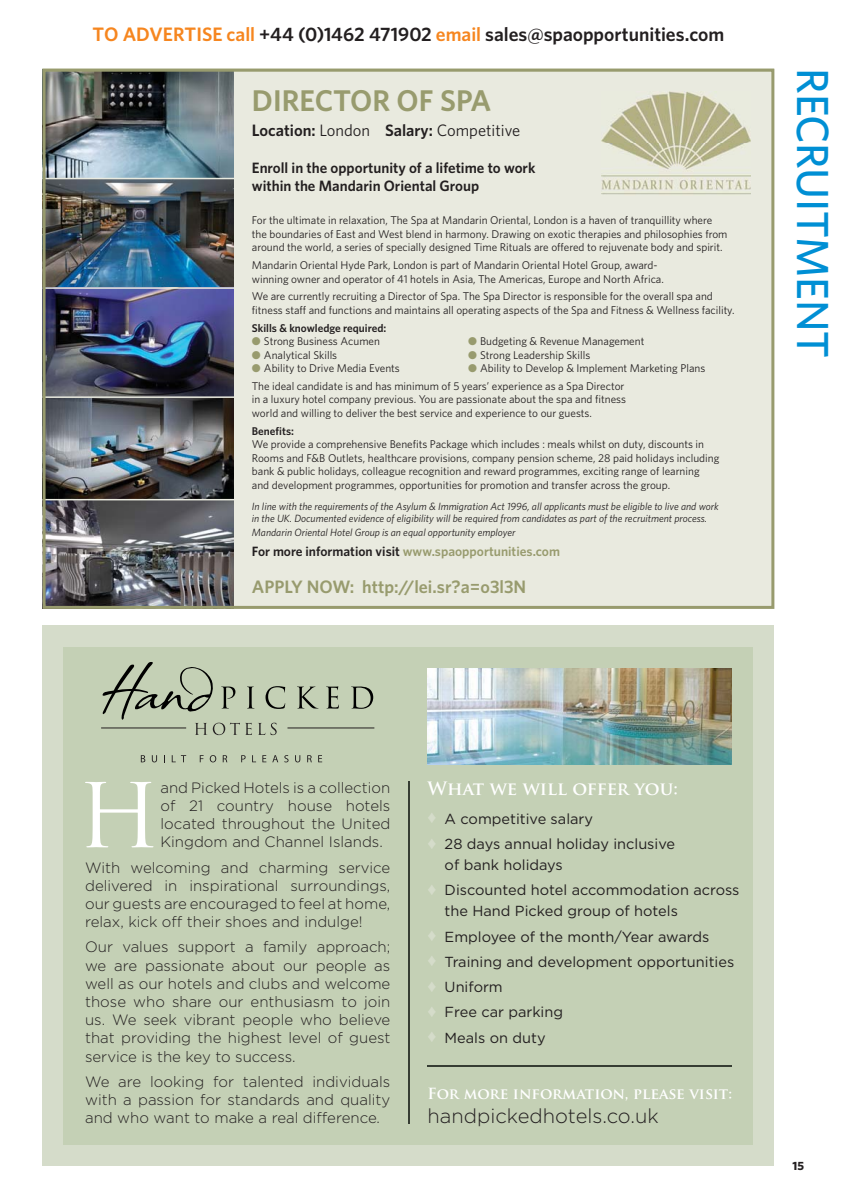
<style>
.page{position:relative;width:851px;height:1191px;background:#fff}
.page>*{position:absolute;margin:0;border:0;box-sizing:border-box;transform-origin:0 0}
.t1{font:86.7px "Trajan Pro";color:#fff}
.t2{font:500 45px "Whitney";letter-spacing:-.01em;color:#008fd4}
.t3{font:600 30px "Whitney";color:#989b6e}
.t4{font:300 20.1px "Gotham";color:#231f20}
.t5{font:600 19.5px "Whitney";color:#231f20}
.t6{font:600 18px "Whitney";color:#989b6e}
.t7{font:700 18px "Trajan Pro";color:#fff}
.t8{font:16.5px "Whitney";color:#231f20}
.t9{font:300 15px/18.1px "Gotham";color:#231f20;text-align:justify}
.t10{font:600 15px/18px "Whitney";color:#231f20}
.t11{font:700 15px "Trajan Pro";color:#fff}
.t12{font:14.55px/25.2px "Gotham";color:#231f20}
.t13{font:600 13.5px "Whitney";color:#989b6e}
.t14{font:700 12px "Whitney";color:#231f20}
.t15{font:11.25px/13.5px "Whitney";color:#231f20}
.t16{font:600 11.25px "Whitney";color:#231f20}
.t17{font:italic 10.5px/13px "Whitney";color:#231f20}
.s1{color:#f6861f}
.s2{font-weight:600}
.s3{color:#231f20}
</style>
<div class="page">
<div style="left:43px;top:625px;width:731px;height:540px;background:#d5dcca"></div>
<div style="left:64px;top:647px;width:689px;height:497px;background:#c4d0b5"></div>
<hr style="left:427px;top:1065px;width:304px;height:1px;background:#363d33">
<hr style="left:408px;top:781px;width:1px;height:342px;background:#363d33">
<svg style="left:297px;top:686px;width:20px;height:22px"></svg>
<svg style="left:326px;top:686px;width:13px;height:22px"></svg>
<svg style="left:351px;top:686px;width:22px;height:23px"></svg>
<svg style="left:102px;top:662px;width:183px;height:73px"></svg>
<svg style="left:141px;top:755px;width:4px;height:7px"></svg>
<svg style="left:152px;top:755px;width:5px;height:7px"></svg>
<svg style="left:172px;top:755px;width:14px;height:7px"></svg>
<svg style="left:200px;top:755px;width:3px;height:7px"></svg>
<svg style="left:210px;top:755px;width:6px;height:7px"></svg>
<svg style="left:223px;top:755px;width:4px;height:7px"></svg>
<svg style="left:241px;top:755px;width:4px;height:7px"></svg>
<svg style="left:262px;top:755px;width:4px;height:7px"></svg>
<svg style="left:272px;top:755px;width:6px;height:7px"></svg>
<svg style="left:284px;top:755px;width:4px;height:7px"></svg>
<svg style="left:295px;top:755px;width:5px;height:7px"></svg>
<svg style="left:307px;top:755px;width:5px;height:7px"></svg>
<svg style="left:318px;top:755px;width:4px;height:7px"></svg>
<hr style="left:101px;top:727px;width:85px;height:1px;background:#231f20">
<hr style="left:287px;top:727px;width:87px;height:1px;background:#231f20">
<img style="left:427px;top:668px;width:304px;height:96px">
<div style="left:43px;top:69px;width:731px;height:540px;background:#e9eadf"></div>
<img style="left:601px;top:91px;width:149px;height:104px">
<img style="left:47px;top:73px;width:186px;height:426px">
<img style="left:47px;top:500px;width:186px;height:105px">
<hr style="left:43px;top:178px;width:193px;height:1px;background:#e9eadf">
<hr style="left:43px;top:287px;width:193px;height:2px;background:#e9eadf">
<hr style="left:43px;top:396px;width:193px;height:2px;background:#e9eadf">
<div style="left:43px;top:69px;width:731px;height:540px;border:3px solid #989b6e"></div>
<h3 class="t5" style="left:93px;top:27px;width:633px"><span class="s1">TO ADVERTISE call</span> +44 (0)1462 471902 <span class="s1">email</span> sales@spaopportunities.com</h3>
<h3 class="t3" style="left:252px;top:89px;width:241px">DIRECTOR OF SPA</h3>
<h3 class="t8" style="left:252px;top:124px;width:270px"><span class="s2">Location:</span> London <span class="s2">Salary:</span> Competitive</h3>
<h3 class="t10" style="left:252px;top:159px;width:285px">Enroll in the opportunity of a lifetime to work within the Mandarin Oriental Group</h3>
<p class="t15" style="left:252px;top:214px;width:477px">For the ultimate in relaxation, The Spa at Mandarin Oriental, London is a haven of tranquillity where the boundaries of East and West blend in harmony. Drawing on exotic therapies and philosophies from around the world, a series of specially designed Time Rituals are offered to rejuvenate body and spirit.</p>
<p class="t15" style="left:252px;top:259px;width:413px">Mandarin Oriental Hyde Park, London is part of Mandarin Oriental Hotel Group, award&shy;winning owner and operator of 41 hotels in Asia, The Americas, Europe and North Africa.</p>
<p class="t15" style="left:252px;top:290px;width:484px">We are currently recruiting a Director of Spa. The Spa Director is responsible for the overall spa and fitness staff and functions and maintains all operating aspects of the Spa and Fitness &amp; Wellness facility.</p>
<p class="t16" style="left:252px;top:323px;width:136px">Skills &amp; knowledge required:</p>
<p class="t15" style="left:264px;top:335px;width:117px">Strong Business Acumen</p>
<p class="t15" style="left:480px;top:335px;width:166px">Budgeting &amp; Revenue Management</p>
<p class="t15" style="left:264px;top:349px;width:75px">Analytical Skills</p>
<p class="t15" style="left:480px;top:349px;width:112px">Strong Leadership Skills</p>
<p class="t15" style="left:264px;top:362px;width:137px">Ability to Drive Media Events</p>
<p class="t15" style="left:252px;top:360px;width:455px;line-height:17.7px;text-indent:228px">Ability to Develop &amp; Implement Marketing Plans<br>The ideal candidate is and has minimum of 5 years’ experience as a Spa Director</p>
<p class="t15" style="left:252px;top:393px;width:375px">in a luxury hotel company previous. You are passionate about the spa and fitness world and willing to deliver the best service and experience to our guests.</p>
<p class="t16" style="left:252px;top:426px;width:44px">Benefits:</p>
<p class="t15" style="left:252px;top:438px;width:469px">We provide a comprehensive Benefits Package which includes : meals whilst on duty, discounts in Rooms and F&amp;B Outlets, healthcare provisions, company pension scheme, 28 paid holidays including bank &amp; public holidays, colleague recognition and reward programmes, exciting range of learning and development programmes, opportunities for promotion and transfer across the group.</p>
<p class="t17" style="left:252px;top:500px;width:468px">In line with the requirements of the Asylum &amp; Immigration Act 1996, all applicants must be eligible to live and work in the UK. Documented evidence of eligibility will be required from candidates as part of the recruitment process.<br>Mandarin Oriental Hotel Group is an equal opportunity employer</p>
<p class="t13" style="left:252px;top:546px;width:309px"><span class="s3">For more information visit</span> www.spaopportunities.com</p>
<h3 class="t6" style="left:252px;top:580px;width:276px">APPLY NOW: http://lei.sr?a=o3l3N</h3>
<h2 class="t2" style="left:829px;top:68px;width:291px;rotate:90deg">RECRUITMENT</h2>
<h1 class="t1" style="left:77px;top:766px;width:85px">H</h1>
<h3 class="t9" style="left:160px;top:780px;width:231px">and Picked Hotels is a collection of 21 country house hotels located throughout the United Kingdom and Channel Islands.</h3>
<h3 class="t9" style="left:85px;top:859px;width:307px">With welcoming and charming service delivered in inspirational surroundings, our guests are encouraged to feel at home, relax, kick off their shoes and indulge!</h3>
<p class="t9" style="left:85px;top:939px;width:307px">Our values support a family approach; we are passionate about our people as well as our hotels and clubs and welcome those who share our enthusiasm to join us. We seek vibrant people who believe that providing the highest level of guest service is the key to success.</p>
<h3 class="t9" style="left:85px;top:1073px;width:307px">We are looking for talented individuals with a passion for standards and quality and who want to make a real difference.</h3>
<h3 class="t7" style="left:427px;top:778px;width:252px">What we will offer you:</h3>
<p class="t12" style="left:444px;top:807px;width:232px">A competitive salary<br>28 days annual holiday inclusive</p>
<p class="t12" style="left:444px;top:853px;width:296px">of bank holidays<br>Discounted hotel accommodation across</p>
<p class="t12" style="left:444px;top:899px;width:291px">the Hand Picked group of hotels<br>Employee of the month/Year awards<br>Training and development opportunities<br>Uniform<br>Free car parking<br>Meals on duty</p>
<h3 class="t11" style="left:427px;top:1085px;width:306px">For more information, please visit:</h3>
<h3 class="t4" style="left:427px;top:1106px;width:232px">handpickedhotels.co.uk</h3>
<p class="t14" style="left:792px;top:1161px;width:13px">15</p>
</div>
